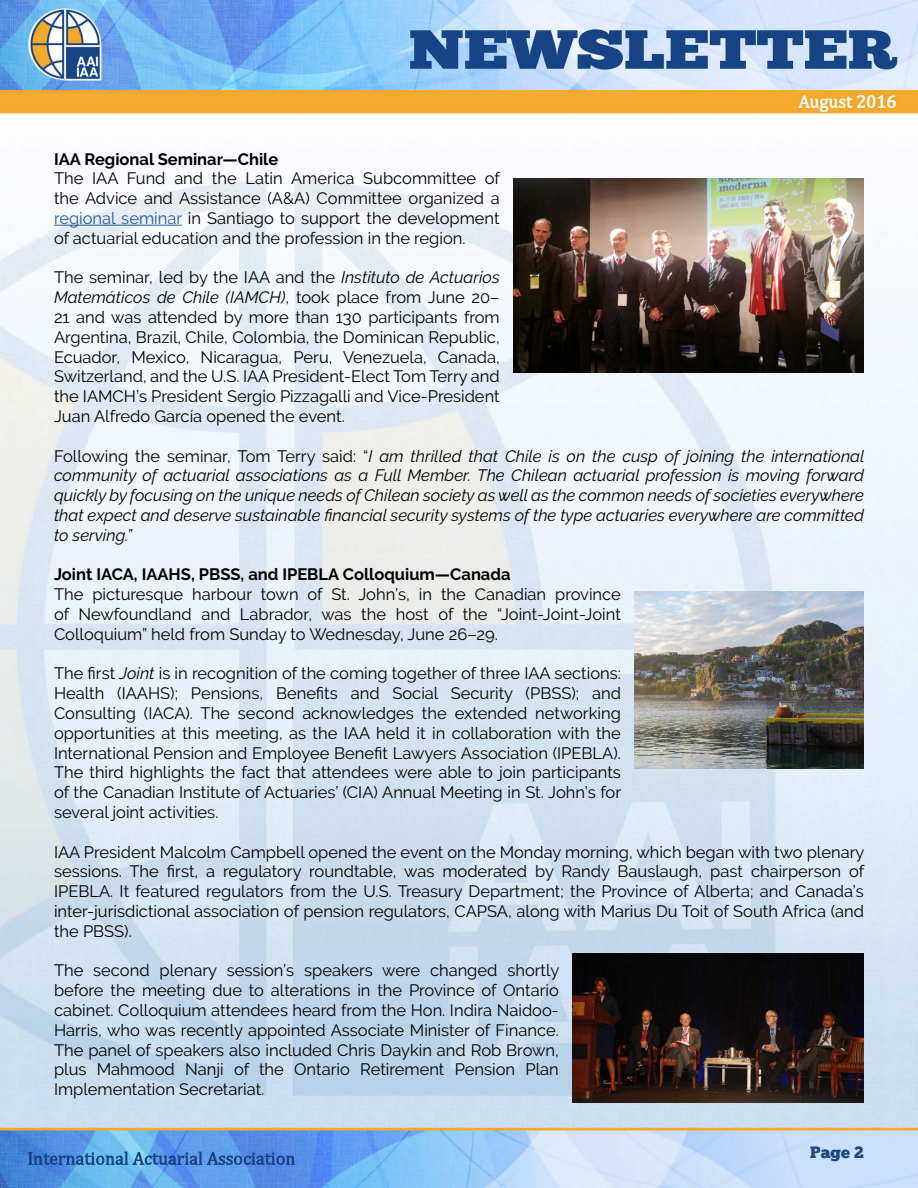
<style>
.page{position:relative;width:918px;height:1188px;background:#fff}
.page>*{position:absolute;margin:0;border:0;box-sizing:border-box;transform-origin:0 0}
.t1{font:16.5px/19.8px "Raleway";color:#000;text-align:justify}
.t2{font:italic 16.5px/19.8px "Raleway";color:#000;text-align:justify}
.t3{font:700 16.5px "Raleway";color:#000}
.t4{font:16.5px "Chunk Five";color:#1f497d}
.s1{color:#215e9e}
.s2{font-style:italic}
.s3{font-style:normal}
</style>
<div class="page">
<img style="left:0;top:0;width:918px;height:1188px">
<hr style="left:54px;top:225px;width:128px;height:1px;background:#215e9e">
<img style="left:513px;top:178px;width:351px;height:194px">
<img style="left:634px;top:591px;width:230px;height:177px">
<img style="left:572px;top:953px;width:292px;height:149px">
<p class="t3" style="left:54px;top:149px;width:226px">IAA Regional Seminar—Chile</p>
<p class="t1" style="left:54px;top:169px;width:448px">The IAA Fund and the Latin America Subcommittee of the Advice and Assistance (A&amp;A) Committee organized a <span class="s1">regional seminar</span> in Santiago to support the development of actuarial education and the profession in the region.</p>
<p class="t1" style="left:54px;top:268px;width:447px">The seminar, led by the IAA and the <span class="s2">Instituto de Actuarios Matemáticos de Chile (IAMCH)</span>, took place from June 20– 21 and was attended by more than 130 participants from Argentina, Brazil, Chile, Colombia, the Dominican Republic, Ecuador, Mexico, Nicaragua, Peru, Venezuela, Canada, Switzerland, and the U.S. IAA President-Elect Tom Terry and the IAMCH’s President Sergio Pizzagalli and Vice-President Juan Alfredo García opened the event.</p>
<p class="t2" style="left:54px;top:446px;width:812px"><span class="s3">Following the seminar, Tom Terry said: “</span>I am thrilled that Chile is on the cusp of joining the international community of actuarial associations as a Full Member. The Chilean actuarial profession is moving forward quickly by focusing on the unique needs of Chilean society as well as the common needs of societies everywhere that expect and deserve sustainable financial security systems of the type actuaries everywhere are committed to serving.”</p>
<p class="t3" style="left:54px;top:565px;width:458px">Joint IACA, IAAHS, PBSS, and IPEBLA Colloquium—Canada</p>
<p class="t1" style="left:54px;top:584px;width:568px">The picturesque harbour town of St. John’s, in the Canadian province of Newfoundland and Labrador, was the host of the “Joint-Joint-Joint Colloquium” held from Sunday to Wednesday, June 26–29.</p>
<p class="t1" style="left:54px;top:664px;width:569px">The first <span class="s2">Joint</span> is in recognition of the coming together of three IAA sections:<br>Health (IAAHS); Pensions, Benefits and Social Security (PBSS); and Consulting (IACA). The second acknowledges the extended networking opportunities at this meeting, as the IAA held it in collaboration with the International Pension and Employee Benefit Lawyers Association (IPEBLA).<br>The third highlights the fact that attendees were able to join participants of the Canadian Institute of Actuaries’ (CIA) Annual Meeting in St. John’s for several joint activities.</p>
<p class="t1" style="left:54px;top:842px;width:812px">IAA President Malcolm Campbell opened the event on the Monday morning, which began with two plenary sessions. The first, a regulatory roundtable, was moderated by Randy Bauslaugh, past chairperson of IPEBLA. It featured regulators from the U.S. Treasury Department; the Province of Alberta; and Canada’s inter-jurisdictional association of pension regulators, CAPSA, along with Marius Du Toit of South Africa (and the PBSS).</p>
<p class="t1" style="left:54px;top:961px;width:507px">The second plenary session’s speakers were changed shortly before the meeting due to alterations in the Province of Ontario cabinet. Colloquium attendees heard from the Hon. Indira Naidoo-Harris, who was recently appointed Associate Minister of Finance.<br>The panel of speakers also included Chris Daykin and Rob Brown, plus Mahmood Nanji of the Ontario Retirement Pension Plan Implementation Secretariat.</p>
<p class="t4" style="left:810px;top:1143px;width:55px">Page 2</p>
</div>
